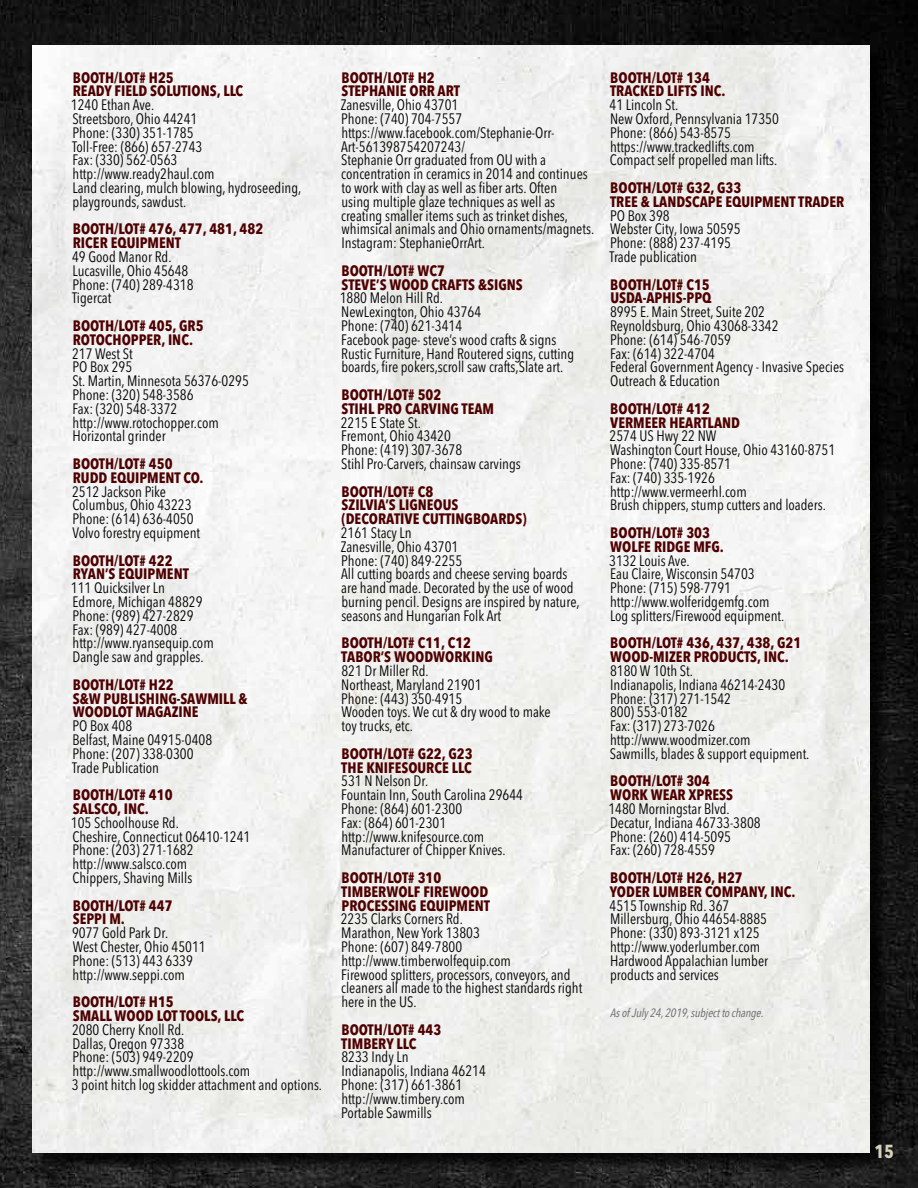
<style>
.page{position:relative;width:918px;height:1188px;background:#fff}
.page>*{position:absolute;margin:0;border:0;box-sizing:border-box;transform-origin:0 0}
.t1{font:700 condensed 18.75px "Avenir Next LT Pro";color:#d4d2bb}
.t2{font:condensed 15px/13.8px "Avenir Next LT Pro";color:#000}
.t3{font:700 condensed 15px/13.8px "Avenir Next LT Pro";color:#4f0000}
.t4{font:italic condensed 12px "Avenir Next LT Pro";color:#636466}
</style>
<div class="page">
<img style="left:0;top:0;width:918px;height:1188px">
<div style="left:35px;top:48px;width:853px;height:1123px;background:#000;opacity:.75"></div>
<img style="left:33px;top:45px;width:837px;height:1107px">
<p class="t3" style="left:73px;top:70px;width:172px">BOOTH/LOT# H25<br>READY FIELD SOLUTIONS, LLC</p>
<p class="t2" style="left:71px;top:98px;width:232px">1240 Ethan Ave.<br>Streetsboro, Ohio 44241<br>Phone: (330) 351-1785<br>Toll-Free: (866) 657-2743<br>Fax: (330) 562-0563 http://www.ready2haul.com<br>Land clearing, mulch blowing, hydroseeding, playgrounds, sawdust.</p>
<p class="t3" style="left:73px;top:222px;width:192px">BOOTH/LOT# 476, 477, 481, 482<br>RICER EQUIPMENT</p>
<p class="t2" style="left:72px;top:250px;width:123px">49 Good Manor Rd.<br>Lucasville, Ohio 45648<br>Phone: (740) 289-4318<br>Tigercat</p>
<p class="t3" style="left:73px;top:319px;width:132px">BOOTH/LOT# 405, GR5<br>ROTOCHOPPER, INC.</p>
<p class="t2" style="left:72px;top:346px;width:178px">217 West St<br>PO Box 295<br>St. Martin, Minnesota 56376-0295<br>Phone: (320) 548-3586<br>Fax: (320) 548-3372 http://www.rotochopper.com<br>Horizontal grinder</p>
<p class="t3" style="left:73px;top:457px;width:132px">BOOTH/LOT# 450<br>RUDD EQUIPMENT CO.</p>
<p class="t2" style="left:72px;top:484px;width:130px">2512 Jackson Pike<br>Columbus, Ohio 43223<br>Phone: (614) 636-4050<br>Volvo forestry equipment</p>
<p class="t3" style="left:73px;top:553px;width:118px">BOOTH/LOT# 422<br>RYAN’S EQUIPMENT</p>
<p class="t2" style="left:71px;top:581px;width:144px">111 Quicksilver Ln<br>Edmore, Michigan 48829<br>Phone: (989) 427-2829<br>Fax: (989) 427-4008 http://www.ryansequip.com<br>Dangle saw and grapples.</p>
<p class="t3" style="left:73px;top:678px;width:176px">BOOTH/LOT# H22<br>S&amp;W PUBLISHING-SAWMILL &amp;<br>WOODLOT MAGAZINE</p>
<p class="t2" style="left:72px;top:719px;width:142px">PO Box 408<br>Belfast, Maine 04915-0408<br>Phone: (207) 338-0300<br>Trade Publication</p>
<p class="t3" style="left:73px;top:788px;width:101px">BOOTH/LOT# 410<br>SALSCO, INC.</p>
<p class="t2" style="left:71px;top:816px;width:181px">105 Schoolhouse Rd.<br>Cheshire, Connecticut 06410-1241<br>Phone: (203) 271-1682 http://www.salsco.com<br>Chippers, Shaving Mills</p>
<p class="t3" style="left:73px;top:898px;width:101px">BOOTH/LOT# 447<br>SEPPI M.</p>
<p class="t2" style="left:72px;top:926px;width:135px">9077 Gold Park Dr.<br>West Chester, Ohio 45011<br>Phone: (513) 443 6339 http://www.seppi.com</p>
<p class="t3" style="left:73px;top:995px;width:173px">BOOTH/LOT# H15<br>SMALL WOOD LOT TOOLS, LLC</p>
<p class="t2" style="left:72px;top:1023px;width:252px">2080 Cherry Knoll Rd.<br>Dallas, Oregon 97338<br>Phone: (503) 949-2209 http://www.smallwoodlottools.com<br>3 point hitch log skidder attachment and options.</p>
<p class="t3" style="left:342px;top:70px;width:120px">BOOTH/LOT# H2<br>STEPHANIE ORR ART</p>
<p class="t2" style="left:341px;top:98px;width:255px">Zanesville, Ohio 43701<br>Phone: (740) 704-7557 https://www.facebook.com/Stephanie-Orr-Art-561398754207243/<br>Stephanie Orr graduated from OU with a concentration in ceramics in 2014 and continues to work with clay as well as fiber arts. Often<br>using multiple glaze techniques as well as creating smaller items such as trinket dishes, whimsical animals and Ohio ornaments/magnets.<br>Instagram: StephanieOrrArt.</p>
<p class="t3" style="left:342px;top:264px;width:183px">BOOTH/LOT# WC7<br>STEVE’S WOOD CRAFTS &amp;SIGNS</p>
<p class="t2" style="left:340px;top:291px;width:236px">1880 Melon Hill Rd.<br>NewLexington, Ohio 43764<br>Phone: (740) 621-3414<br>Facebook page- steve’s wood crafts &amp; signs Rustic Furniture, Hand Routered signs, cutting boards, fire pokers,scroll saw crafts,Slate art.</p>
<p class="t3" style="left:342px;top:388px;width:154px">BOOTH/LOT# 502<br>STIHL PRO CARVING TEAM</p>
<p class="t2" style="left:341px;top:415px;width:182px">2215 E State St.<br>Fremont, Ohio 43420<br>Phone: (419) 307-3678<br>Stihl Pro-Carvers, chainsaw carvings</p>
<p class="t3" style="left:342px;top:484px;width:187px">BOOTH/LOT# C8<br>SZILVIA’S LIGNEOUS (DECORATIVE CUTTINGBOARDS)</p>
<p class="t2" style="left:341px;top:526px;width:240px">2161 Stacy Ln<br>Zanesville, Ohio 43701<br>Phone: (740) 849-2255<br>All cutting boards and cheese serving boards are hand made. Decorated by the use of wood burning pencil. Designs are inspired by nature, seasons and Hungarian Folk Art</p>
<p class="t3" style="left:341px;top:636px;width:153px">BOOTH/LOT# C11, C12<br>TABOR’S WOODWORKING</p>
<p class="t2" style="left:341px;top:664px;width:211px">821 Dr Miller Rd.<br>Northeast, Maryland 21901<br>Phone: (443) 350-4915<br>Wooden toys. We cut &amp; dry wood to make toy trucks, etc.</p>
<p class="t3" style="left:341px;top:747px;width:133px">BOOTH/LOT# G22, G23<br>THE KNIFESOURCE LLC</p>
<p class="t2" style="left:341px;top:774px;width:183px">531 N Nelson Dr.<br>Fountain Inn, South Carolina 29644<br>Phone: (864) 601-2300<br>Fax: (864) 601-2301 http://www.knifesource.com<br>Manufacturer of Chipper Knives.</p>
<p class="t3" style="left:341px;top:871px;width:150px">BOOTH/LOT# 310<br>TIMBERWOLF FIREWOOD<br>PROCESSING EQUIPMENT</p>
<p class="t2" style="left:341px;top:912px;width:243px">2235 Clarks Corners Rd.<br>Marathon, New York 13803<br>Phone: (607) 849-7800 http://www.timberwolfequip.com<br>Firewood splitters, processors, conveyors, and cleaners all made to the highest standards right here in the US.</p>
<p class="t3" style="left:341px;top:1023px;width:101px">BOOTH/LOT# 443<br>TIMBERY LLC</p>
<p class="t2" style="left:341px;top:1050px;width:146px">8233 Indy Ln<br>Indianapolis, Indiana 46214<br>Phone: (317) 661-3861 http://www.timbery.com<br>Portable Sawmills</p>
<p class="t3" style="left:610px;top:70px;width:117px">BOOTH/LOT# 134<br>TRACKED LIFTS INC.</p>
<p class="t2" style="left:610px;top:98px;width:171px">41 Lincoln St.<br>New Oxford, Pennsylvania 17350<br>Phone: (866) 543-8575 https://www.trackedlifts.com<br>Compact self propelled man lifts.</p>
<p class="t3" style="left:610px;top:181px;width:236px">BOOTH/LOT# G32, G33<br>TREE &amp; LANDSCAPE EQUIPMENT TRADER</p>
<p class="t2" style="left:610px;top:208px;width:132px">PO Box 398<br>Webster City, Iowa 50595<br>Phone: (888) 237-4195<br>Trade publication</p>
<p class="t3" style="left:610px;top:277px;width:103px">BOOTH/LOT# C15<br>USDA-APHIS-PPQ</p>
<p class="t2" style="left:610px;top:305px;width:236px">8995 E. Main Street, Suite 202<br>Reynoldsburg, Ohio 43068-3342<br>Phone: (614) 546-7059<br>Fax: (614) 322-4704<br>Federal Government Agency - Invasive Species<br>Outreach &amp; Education</p>
<p class="t3" style="left:610px;top:402px;width:131px">BOOTH/LOT# 412<br>VERMEER HEARTLAND</p>
<p class="t2" style="left:610px;top:429px;width:227px">2574 US Hwy 22 NW<br>Washington Court House, Ohio 43160-8751<br>Phone: (740) 335-8571<br>Fax: (740) 335-1926 http://www.vermeerhl.com<br>Brush chippers, stump cutters and loaders.</p>
<p class="t3" style="left:610px;top:526px;width:115px">BOOTH/LOT# 303<br>WOLFE RIDGE MFG.</p>
<p class="t2" style="left:609px;top:553px;width:177px">3132 Louis Ave.<br>Eau Claire, Wisconsin 54703<br>Phone: (715) 598-7791 http://www.wolferidgemfg.com<br>Log splitters/Firewood equipment.</p>
<p class="t3" style="left:610px;top:636px;width:192px">BOOTH/LOT# 436, 437, 438, G21<br>WOOD-MIZER PRODUCTS, INC.</p>
<p class="t2" style="left:610px;top:664px;width:201px">8180 W 10th St.<br>Indianapolis, Indiana 46214-2430<br>Phone: (317) 271-1542<br>800) 553-0182<br>Fax: (317) 273-7026 http://www.woodmizer.com<br>Sawmills, blades &amp; support equipment.</p>
<p class="t3" style="left:610px;top:774px;width:124px">BOOTH/LOT# 304<br>WORK WEAR XPRESS</p>
<p class="t2" style="left:608px;top:802px;width:154px">1480 Morningstar Blvd.<br>Decatur, Indiana 46733-3808<br>Phone: (260) 414-5095<br>Fax: (260) 728-4559</p>
<p class="t3" style="left:610px;top:871px;width:187px">BOOTH/LOT# H26, H27<br>YODER LUMBER COMPANY, INC.</p>
<p class="t2" style="left:610px;top:898px;width:160px">4515 Township Rd. 367<br>Millersburg, Ohio 44654-8885<br>Phone: (330) 893-3121 x125 http://www.yoderlumber.com<br>Hardwood Appalachian lumber products and services</p>
<p class="t4" style="left:610px;top:1006px;width:157px">AsofJuly24,2019,subjecttochange.</p>
<p class="t1" style="left:874px;top:1140px;width:21px">15</p>
</div>
